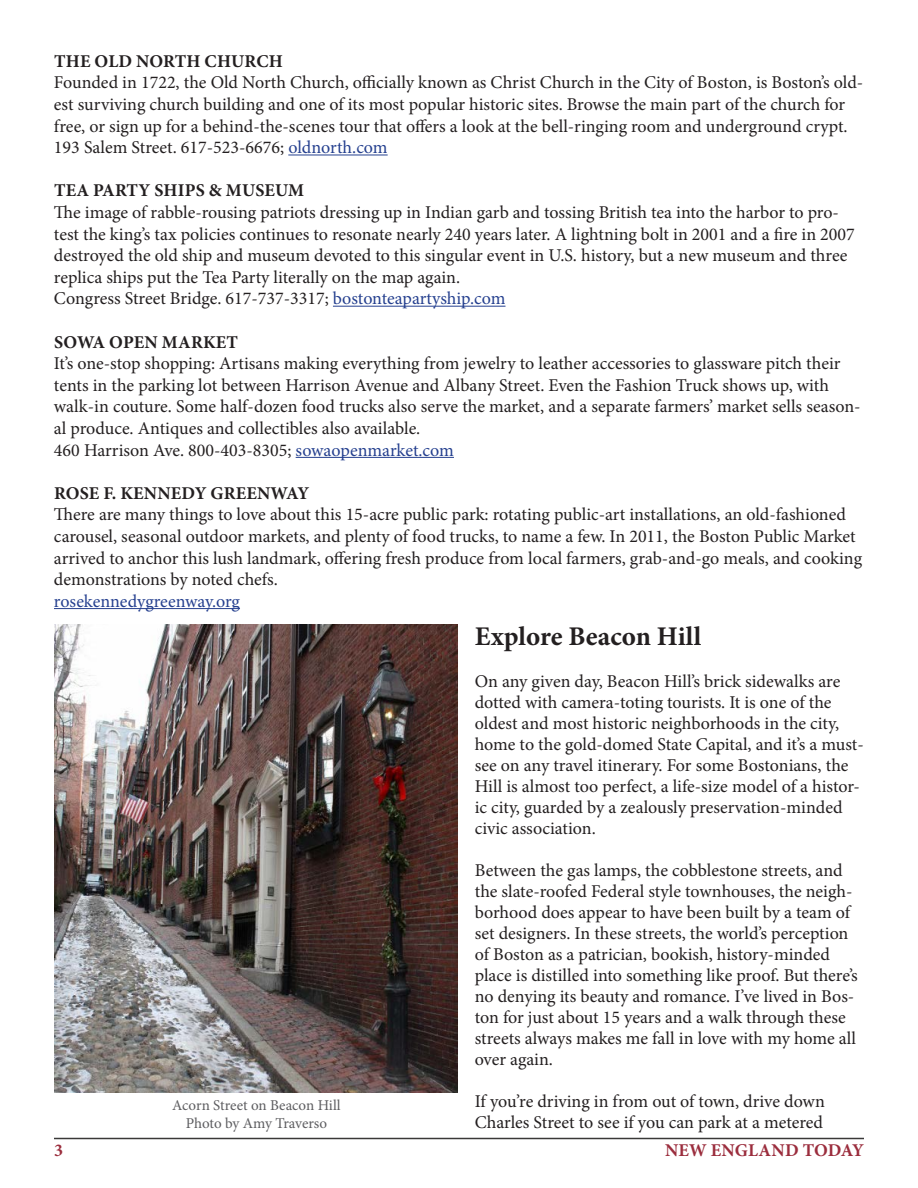
<style>
.page{position:relative;width:918px;height:1188px;background:#fff}
.page>*{position:absolute;margin:0;border:0;box-sizing:border-box;transform-origin:0 0}
.t1{font:700 27px "Minion Pro";color:#231f20}
.t2{font:18px/21px "Minion Pro";color:#231f20}
.t3{font:700 18px "Minion Pro";letter-spacing:.01em;color:#231f20}
.t4{font:18px "Minion Pro";color:#25408f}
.t5{font:700 18px "Minion Pro";letter-spacing:.01em;color:#9b2d3d}
.t6{font:15px/18px "Minion Pro";letter-spacing:-.005em;color:#5d5d60;text-align:center}
.s1{color:#25408f}
</style>
<div class="page">
<hr style="left:54px;top:1138px;width:810px;height:1px;background:#3a3938">
<hr style="left:288px;top:155px;width:100px;height:1px;background:#25408f">
<hr style="left:333px;top:306px;width:173px;height:1px;background:#25408f">
<hr style="left:296px;top:457px;width:158px;height:1px;background:#25408f">
<hr style="left:54px;top:608px;width:186px;height:1px;background:#25408f">
<img style="left:54px;top:624px;width:403px;height:469px">
<p class="t3" style="left:54px;top:48px;width:230px">THE OLD NORTH CHURCH</p>
<p class="t2" style="left:54px;top:72px;width:811px;line-height:21.6px">Founded in 1722, the Old North Church, officially known as Christ Church in the City of Boston, is Boston’s old&shy;est surviving church building and one of its most popular historic sites. Browse the main part of the church for free, or sign up for a behind-the-scenes tour that offers a look at the bell-ringing room and underground crypt.<br>193 Salem Street. 617-523-6676; <span class="s1">oldnorth.com</span></p>
<p class="t3" style="left:54px;top:178px;width:252px">TEA PARTY SHIPS &amp; MUSEUM</p>
<p class="t2" style="left:54px;top:202px;width:802px;line-height:21.6px">The image of rabble-rousing patriots dressing up in Indian garb and tossing British tea into the harbor to pro&shy;test the king’s tax policies continues to resonate nearly 240 years later. A lightning bolt in 2001 and a fire in 2007 destroyed the old ship and museum devoted to this singular event in U.S. history, but a new museum and three replica ships put the Tea Party literally on the map again.<br>Congress Street Bridge. 617-737-3317; <span class="s1">bostonteapartyship.com</span></p>
<p class="t3" style="left:54px;top:329px;width:185px">SOWA OPEN MARKET</p>
<p class="t2" style="left:54px;top:353px;width:808px;line-height:21.6px">It’s one-stop shopping: Artisans making everything from jewelry to leather accessories to glassware pitch their tents in the parking lot between Harrison Avenue and Albany Street. Even the Fashion Truck shows up, with walk-in couture. Some half-dozen food trucks also serve the market, and a separate farmers’ market sells season&shy;al produce. Antiques and collectibles also available.<br>460 Harrison Ave. 800-403-8305; <span class="s1">sowaopenmarket.com</span></p>
<p class="t3" style="left:54px;top:480px;width:257px">ROSE F. KENNEDY GREENWAY</p>
<p class="t2" style="left:54px;top:504px;width:810px;line-height:21.6px">There are many things to love about this 15-acre public park: rotating public-art installations, an old-fashioned carousel, seasonal outdoor markets, and plenty of food trucks, to name a few. In 2011, the Boston Public Market arrived to anchor this lush landmark, offering fresh produce from local farmers, grab-and-go meals, and cooking demonstrations by noted chefs.</p>
<p class="t4" style="left:54px;top:589px;width:188px">rosekennedygreenway.org</p>
<h1 class="t1" style="left:475px;top:617px;width:228px">Explore Beacon Hill</h1>
<p class="t2" style="left:475px;top:671px;width:391px">On any given day, Beacon Hill’s brick sidewalks are dotted with camera-toting tourists. It is one of the oldest and most historic neighborhoods in the city, home to the gold-domed State Capital, and it’s a must&shy;see on any travel itinerary. For some Bostonians, the Hill is almost too perfect, a life-size model of a histor&shy;ic city, guarded by a zealously preservation-minded civic association.</p>
<p class="t2" style="left:475px;top:860px;width:385px">Between the gas lamps, the cobblestone streets, and the slate-roofed Federal style townhouses, the neigh&shy;borhood does appear to have been built by a team of set designers. In these streets, the world’s perception of Boston as a patrician, bookish, history-minded place is distilled into something like proof. But there’s no denying its beauty and romance. I’ve lived in Bos&shy;ton for just about 15 years and a walk through these streets always makes me fall in love with my home all over again.</p>
<p class="t2" style="left:475px;top:1091px;width:352px">If you’re driving in from out of town, drive down<br>Charles Street to see if you can park at a metered</p>
<p class="t6" style="left:172px;top:1096px;width:170px">Acorn Street on Beacon Hill<br>Photo by Amy Traverso</p>
<p class="t5" style="left:54px;top:1138px;width:10px">3</p>
<p class="t5" style="left:665px;top:1138px;width:200px">New England Today</p>
</div>
